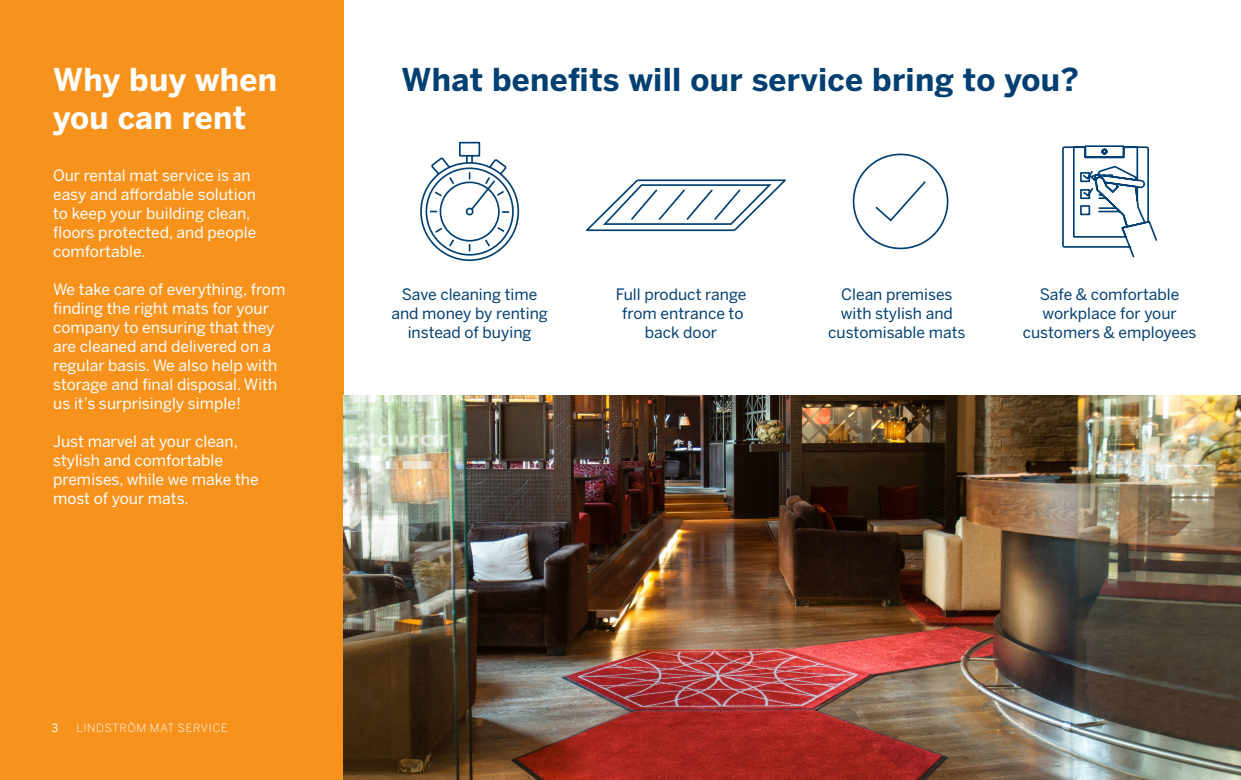
<style>
.page{position:relative;width:1241px;height:780px;background:#fff}
.page>*{position:absolute;margin:0;border:0;box-sizing:border-box;transform-origin:0 0}
.t1{font:700 31.25px "Benton Sans";letter-spacing:.01em;color:#003f72}
.t2{font:700 31.25px "Benton Sans";letter-spacing:.01em;color:#fff}
.Ingressi{font:15.62px/19px "Benton Sans";color:#fff}
.Ingressi-2{font:15.62px/19px "Benton Sans";color:#003f72;text-align:center}
.t3{font:300 11.25px "Benton Sans";letter-spacing:.06em;color:#fff}
.t4{font:11.25px "Benton Sans";color:#fff}
</style>
<div class="page">
<div style="left:0;top:0;width:344px;height:780px;background:#f7931d"></div>
<img style="left:344px;top:395px;width:896px;height:385px">
<svg style="left:585px;top:179px;width:201px;height:53px"></svg>
<svg style="left:852px;top:153px;width:97px;height:97px"></svg>
<svg style="left:1062px;top:145px;width:95px;height:113px"></svg>
<svg style="left:420px;top:141px;width:100px;height:120px"></svg>
<h1 class="t2" style="left:53px;top:60px;width:225px">Why buy when</h1>
<h1 class="t1" style="left:401px;top:60px;width:679px">What benefits will our service bring to you?</h1>
<h1 class="t2" style="left:53px;top:98px;width:194px">you can rent</h1>
<p class="Ingressi" style="left:53px;top:166px;width:205px">Our rental mat service is an easy and affordable solution to keep your building clean, floors protected, and people comfortable.</p>
<p class="Ingressi" style="left:53px;top:280px;width:234px">We take care of everything, from finding the right mats for your company to ensuring that they are cleaned and delivered on a regular basis. We also help with storage and final disposal. With us it’s surprisingly simple!</p>
<p class="Ingressi" style="left:53px;top:432px;width:207px">Just marvel at your clean, stylish and comfortable premises, while we make the most of your mats.</p>
<p class="Ingressi-2" style="left:391px;top:285px;width:158px">Save cleaning time and money by renting instead of buying</p>
<p class="Ingressi-2" style="left:615px;top:285px;width:132px">Full product range from entrance to back door</p>
<p class="Ingressi-2" style="left:828px;top:285px;width:139px">Clean premises with stylish and customisable mats</p>
<p class="Ingressi-2" style="left:1022px;top:285px;width:175px">Safe &amp; comfortable workplace for your customers &amp; employees</p>
<p class="t4" style="left:51px;top:721px;width:8px">3</p>
<p class="t3" style="left:77px;top:721px;width:153px">LINDSTRÖM MAT SERVICE</p>
</div>
